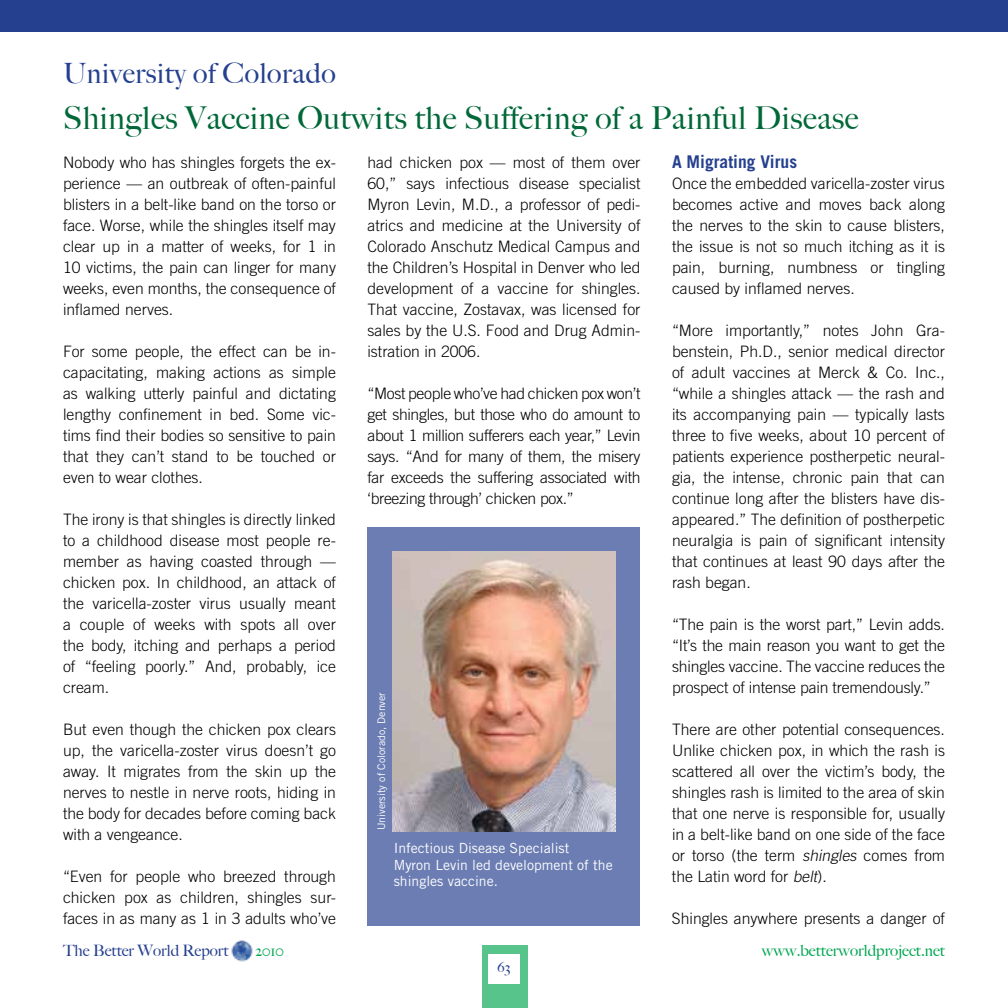
<style>
.page{position:relative;width:1008px;height:1008px;background:#fff}
.page>*{position:absolute;margin:0;border:0;box-sizing:border-box;transform-origin:0 0}
.t1{font:500 31.5px "Big Caslon";letter-spacing:.02em;color:#006838}
.t2{font:500 28px "Big Caslon";letter-spacing:.02em;color:#25408f}
.t3{font:700 17.5px "Trade Gothic";color:#25408f}
.t4{font:300 15.75px/21px "Trade Gothic";color:#000;text-align:justify}
.t5{font:500 15.75px "Big Caslon";color:#00a651}
.t6{font:500 15.75px "Big Caslon";color:#25408f}
.t7{font:14px/16.8px "Trade Gothic";color:#fff}
.t8{font:500 14px "Big Caslon";color:#25408f}
.t9{font:10.5px "Trade Gothic";color:#fff}
.s1{font-style:italic}
</style>
<div class="page">
<img style="left:231px;top:940px;width:22px;height:22px">
<div style="left:0;top:0;width:1008px;height:32px;background:#25408f"></div>
<div style="left:482px;top:945px;width:46px;height:63px;background:#57c48c"></div>
<div style="left:488px;top:954px;width:31px;height:29px;background:#fff"></div>
<div style="left:368px;top:528px;width:272px;height:398px;background:#6b7db3"></div>
<img style="left:393px;top:551px;width:222px;height:280px">
<h2 class="t2" style="left:63px;top:57px;width:274px">University of Colorado</h2>
<h1 class="t1" style="left:63px;top:100px;width:797px">Shingles Vaccine Outwits the Suffering of a Painful Disease</h1>
<p class="t4" style="left:63px;top:152px;width:275px">Nobody who has shingles forgets the ex&shy;perience — an outbreak of often-painful blisters in a belt-like band on the torso or face. Worse, while the shingles itself may clear up in a matter of weeks, for 1 in 10 victims, the pain can linger for many weeks, even months, the consequence of inflamed nerves.</p>
<p class="t4" style="left:63px;top:341px;width:275px">For some people, the effect can be in&shy;capacitating, making actions as simple as walking utterly painful and dictating lengthy confinement in bed. Some vic&shy;tims find their bodies so sensitive to pain that they can’t stand to be touched or even to wear clothes.</p>
<p class="t4" style="left:63px;top:509px;width:275px">The irony is that shingles is directly linked to a childhood disease most people re&shy;member as having coasted through — chicken pox. In childhood, an attack of the varicella-zoster virus usually meant a couple of weeks with spots all over the body, itching and perhaps a period of “feeling poorly.” And, probably, ice cream.</p>
<p class="t4" style="left:63px;top:719px;width:275px">But even though the chicken pox clears up, the varicella-zoster virus doesn’t go away. It migrates from the skin up the nerves to nestle in nerve roots, hiding in the body for decades before coming back with a vengeance.</p>
<p class="t4" style="left:63px;top:866px;width:275px">“Even for people who breezed through chicken pox as children, shingles sur&shy;faces in as many as 1 in 3 adults who’ve</p>
<p class="t3" style="left:672px;top:151px;width:127px">A Migrating Virus</p>
<p class="t4" style="left:672px;top:173px;width:275px">Once the embedded varicella-zoster virus becomes active and moves back along the nerves to the skin to cause blisters, the issue is not so much itching as it is pain, burning, numbness or tingling caused by inflamed nerves.</p>
<p class="t4" style="left:672px;top:320px;width:275px">“More importantly,” notes John Gra&shy;benstein, Ph.D., senior medical director of adult vaccines at Merck &amp; Co. Inc., “while a shingles attack — the rash and its accompanying pain — typically lasts three to five weeks, about 10 percent of patients experience postherpetic neural&shy;gia, the intense, chronic pain that can continue long after the blisters have dis&shy;appeared.” The definition of postherpetic neuralgia is pain of significant intensity that continues at least 90 days after the rash began.</p>
<p class="t4" style="left:672px;top:614px;width:275px">“The pain is the worst part,” Levin adds. “It’s the main reason you want to get the shingles vaccine. The vaccine reduces the prospect of intense pain tremendously.”</p>
<p class="t4" style="left:672px;top:719px;width:275px">There are other potential consequences.<br>Unlike chicken pox, in which the rash is scattered all over the victim’s body, the shingles rash is limited to the area of skin that one nerve is responsible for, usually in a belt-like band on one side of the face or torso (the term <span class="s1">shingles</span> comes from the Latin word for <span class="s1">belt</span>).</p>
<p class="t4" style="left:672px;top:908px;width:274px">Shingles anywhere presents a danger of</p>
<p class="t4" style="left:367px;top:152px;width:275px">had chicken pox — most of them over 60,” says infectious disease specialist Myron Levin, M.D., a professor of pedi&shy;atrics and medicine at the University of Colorado Anschutz Medical Campus and the Children’s Hospital in Denver who led development of a vaccine for shingles.<br>That vaccine, Zostavax, was licensed for sales by the U.S. Food and Drug Admin&shy;istration in 2006.</p>
<p class="t4" style="left:367px;top:383px;width:275px">“Most people who’ve had chicken pox won’t get shingles, but those who do amount to about 1 million sufferers each year,” Levin says. “And for many of them, the misery far exceeds the suffering associated with ‘breezing through’ chicken pox.”</p>
<p class="t9" style="left:375px;top:830px;width:140px;rotate:-90deg">University of Colorado, Denver</p>
<p class="t7" style="left:394px;top:839px;width:220px">Infectious Disease Specialist<br>Myron Levin led development of the shingles vaccine.</p>
<p class="t6" style="left:63px;top:942px;width:167px">The Better World Report</p>
<p class="t5" style="left:255px;top:942px;width:30px">2010</p>
<p class="t5" style="left:762px;top:942px;width:185px">www.betterworldproject.net</p>
<p class="t8" style="left:498px;top:959px;width:14px">63</p>
</div>
